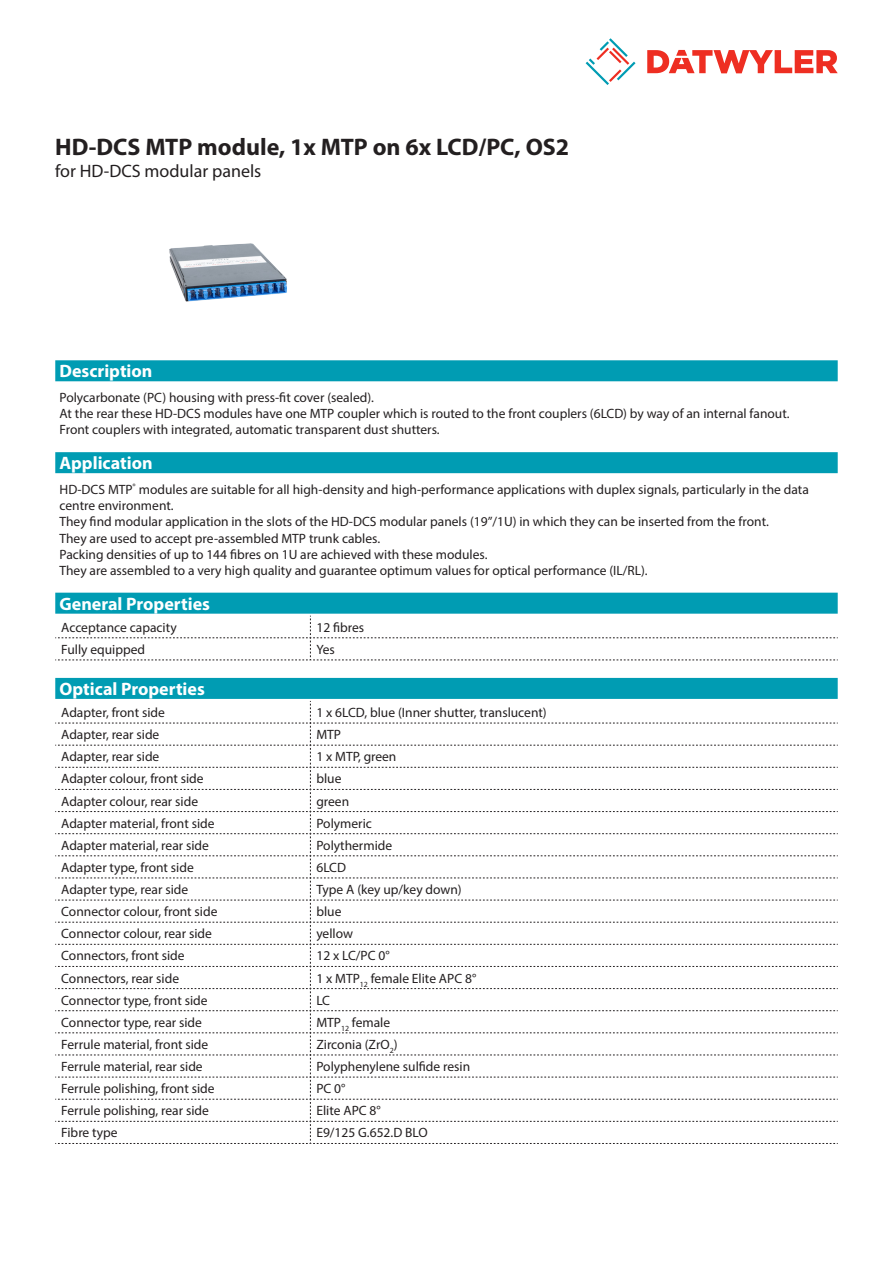
<style>
.page{position:relative;width:893px;height:1263px;background:#fff}
.page>*{position:absolute;margin:0;border:0;box-sizing:border-box;transform-origin:0 0}
.Product_Head{font:700 24px "Myriad Pro";color:#231f20}
.Standard_Head_Proper{font:700 18px "Myriad Pro";color:#fff}
.SubHead{font:18px "Myriad Pro";color:#231f20}
.myriad_light_propert{font:13.5px "Myriad Pro";color:#231f20}
.Standard_text{font:13.5px/16.2px "Myriad Pro";color:#231f20}
</style>
<div class="page">
<svg style="left:586px;top:38px;width:49px;height:47px"></svg>
<svg style="left:647px;top:50px;width:191px;height:23px"></svg>
<img style="left:169px;top:243px;width:118px;height:59px">
<div style="left:55px;top:360px;width:783px;height:21px;background:#009cb3"></div>
<div style="left:55px;top:452px;width:783px;height:21px;background:#009cb3"></div>
<div style="left:55px;top:593px;width:783px;height:21px;background:#009cb3"></div>
<svg style="left:55px;top:616px;width:783px;height:45px"></svg>
<div style="left:55px;top:678px;width:783px;height:21px;background:#009cb3"></div>
<svg style="left:55px;top:701px;width:783px;height:443px"></svg>
<p class="Product_Head" style="left:55px;top:131px;width:515px">HD-DCS MTP module, 1x MTP on 6x LCD/PC, OS2</p>
<p class="SubHead" style="left:55px;top:160px;width:208px">for HD-DCS modular panels</p>
<p class="Standard_Head_Proper" style="left:60px;top:359px;width:94px">Description</p>
<p class="Standard_text" style="left:60px;top:389px;width:732px">Polycarbonate (PC) housing with press-fit cover (sealed).<br>At the rear these HD-DCS modules have one MTP coupler which is routed to the front couplers (6LCD) by way of an internal fanout.<br>Front couplers with integrated, automatic transparent dust shutters.</p>
<p class="Standard_Head_Proper" style="left:60px;top:451px;width:95px">Application</p>
<p class="Standard_text" style="left:60px;top:481px;width:751px">HD-DCS MTP<sup>®</sup> modules are suitable for all high-density and high-performance applications with duplex signals, particularly in the data centre environment.<br>They find modular application in the slots of the HD-DCS modular panels (19”/1U) in which they can be inserted from the front.<br>They are used to accept pre-assembled MTP trunk cables.<br>Packing densities of up to 144 fibres on 1U are achieved with these modules.<br>They are assembled to a very high quality and guarantee optimum values for optical performance (IL/RL).</p>
<p class="Standard_Head_Proper" style="left:60px;top:592px;width:152px">General Properties</p>
<p class="myriad_light_propert" style="left:61px;top:619px;width:117px">Acceptance capacity</p>
<p class="myriad_light_propert" style="left:316px;top:619px;width:49px">12 fibres</p>
<p class="myriad_light_propert" style="left:61px;top:641px;width:85px">Fully equipped</p>
<p class="myriad_light_propert" style="left:316px;top:641px;width:20px">Yes</p>
<p class="Standard_Head_Proper" style="left:60px;top:677px;width:147px">Optical Properties</p>
<p class="myriad_light_propert" style="left:61px;top:704px;width:105px">Adapter, front side</p>
<p class="myriad_light_propert" style="left:316px;top:704px;width:232px">1 x 6LCD, blue (Inner shutter, translucent)</p>
<p class="myriad_light_propert" style="left:61px;top:726px;width:100px">Adapter, rear side</p>
<p class="myriad_light_propert" style="left:316px;top:726px;width:26px">MTP</p>
<p class="myriad_light_propert" style="left:61px;top:748px;width:100px">Adapter, rear side</p>
<p class="myriad_light_propert" style="left:316px;top:748px;width:82px">1 x MTP, green</p>
<p class="myriad_light_propert" style="left:61px;top:770px;width:144px">Adapter colour, front side</p>
<p class="myriad_light_propert" style="left:316px;top:770px;width:27px">blue</p>
<p class="myriad_light_propert" style="left:61px;top:793px;width:138px">Adapter colour, rear side</p>
<p class="myriad_light_propert" style="left:316px;top:793px;width:34px">green</p>
<p class="myriad_light_propert" style="left:61px;top:815px;width:155px">Adapter material, front side</p>
<p class="myriad_light_propert" style="left:316px;top:815px;width:57px">Polymeric</p>
<p class="myriad_light_propert" style="left:61px;top:837px;width:149px">Adapter material, rear side</p>
<p class="myriad_light_propert" style="left:316px;top:837px;width:77px">Polythermide</p>
<p class="myriad_light_propert" style="left:61px;top:859px;width:134px">Adapter type, front side</p>
<p class="myriad_light_propert" style="left:316px;top:859px;width:31px">6LCD</p>
<p class="myriad_light_propert" style="left:61px;top:881px;width:128px">Adapter type, rear side</p>
<p class="myriad_light_propert" style="left:316px;top:881px;width:147px">Type A (key up/key down)</p>
<p class="myriad_light_propert" style="left:61px;top:903px;width:158px">Connector colour, front side</p>
<p class="myriad_light_propert" style="left:316px;top:903px;width:27px">blue</p>
<p class="myriad_light_propert" style="left:61px;top:925px;width:152px">Connector colour, rear side</p>
<p class="myriad_light_propert" style="left:316px;top:925px;width:38px">yellow</p>
<p class="myriad_light_propert" style="left:61px;top:947px;width:125px">Connectors, front side</p>
<p class="myriad_light_propert" style="left:316px;top:947px;width:75px">12 x LC/PC 0°</p>
<p class="myriad_light_propert" style="left:61px;top:970px;width:119px">Connectors, rear side</p>
<p class="myriad_light_propert" style="left:316px;top:970px;width:161px">1 x MTP<sub>12</sub> female Elite APC 8°</p>
<p class="myriad_light_propert" style="left:61px;top:992px;width:148px">Connector type, front side</p>
<p class="myriad_light_propert" style="left:316px;top:992px;width:15px">LC</p>
<p class="myriad_light_propert" style="left:61px;top:1014px;width:142px">Connector type, rear side</p>
<p class="myriad_light_propert" style="left:316px;top:1014px;width:75px">MTP<sub>12</sub> female</p>
<p class="myriad_light_propert" style="left:61px;top:1036px;width:149px">Ferrule material, front side</p>
<p class="myriad_light_propert" style="left:316px;top:1036px;width:83px">Zirconia (ZrO<sub>2</sub>)</p>
<p class="myriad_light_propert" style="left:61px;top:1058px;width:143px">Ferrule material, rear side</p>
<p class="myriad_light_propert" style="left:316px;top:1058px;width:155px">Polyphenylene sulfide resin</p>
<p class="myriad_light_propert" style="left:61px;top:1080px;width:155px">Ferrule polishing, front side</p>
<p class="myriad_light_propert" style="left:316px;top:1080px;width:31px">PC 0°</p>
<p class="myriad_light_propert" style="left:61px;top:1102px;width:149px">Ferrule polishing, rear side</p>
<p class="myriad_light_propert" style="left:316px;top:1102px;width:66px">Elite APC 8°</p>
<p class="myriad_light_propert" style="left:61px;top:1124px;width:58px">Fibre type</p>
<p class="myriad_light_propert" style="left:316px;top:1124px;width:113px">E9/125 G.652.D BLO</p>
</div>
